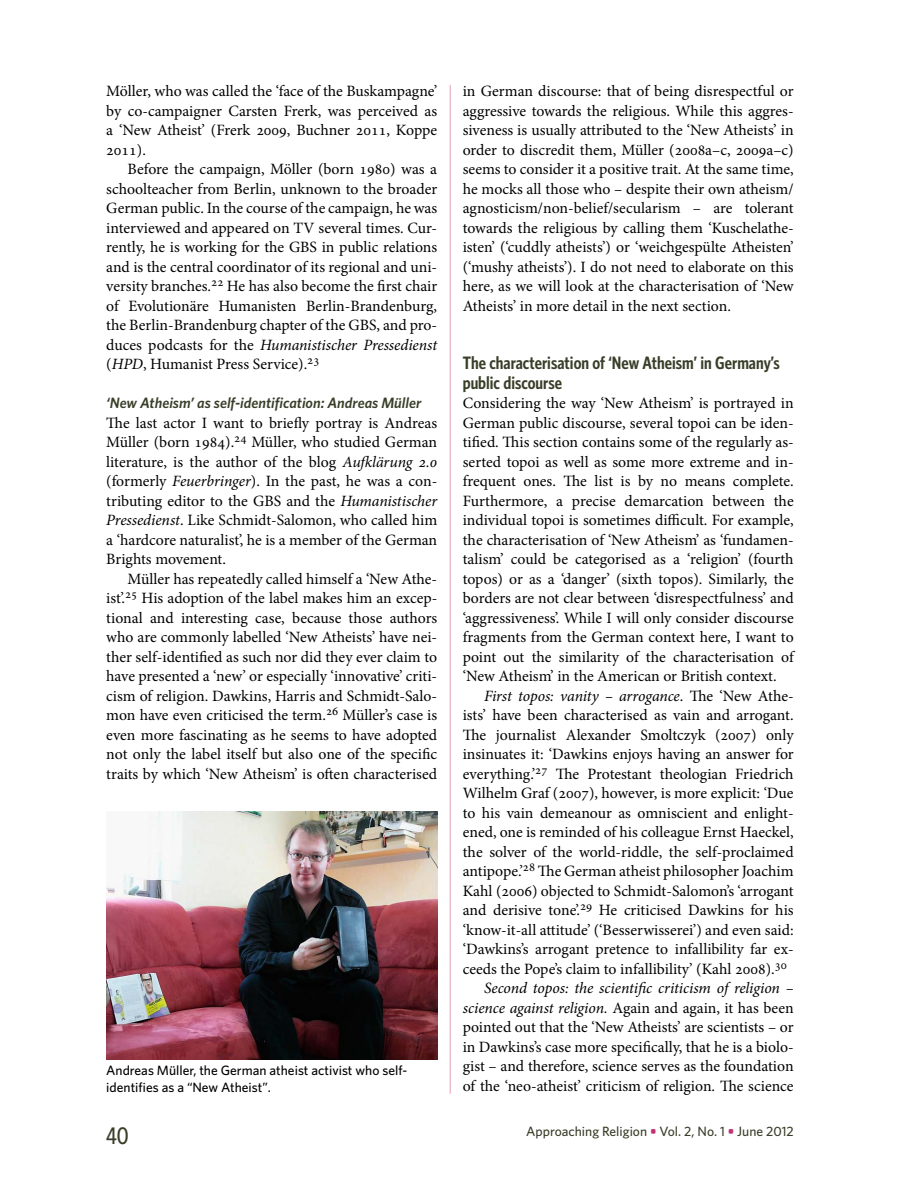
<style>
.page{position:relative;width:900px;height:1200px;background:#fff}
.page>*{position:absolute;margin:0;border:0;box-sizing:border-box;transform-origin:0 0}
.t1{font:500 24px "Whitney Condensed";color:#393e29}
.t2{font:600 18px/19.5px "Whitney Condensed";color:#393e29}
.t3{font:15.75px/19.5px "Minion Pro";color:#000;text-align:justify}
.t4{font:italic 15.75px "Minion Pro";letter-spacing:-.005em;color:#000}
.t5{font:italic 600 15px "Whitney";color:#393e29}
.t6{font:500 13.5px/16.5px "Whitney";color:#000}
.t7{font:500 13.5px "Whitney";color:#393e29}
.s1{font-style:italic}
.s2{font-style:normal}
.s3{font-weight:700;color:#c23272}
</style>
<div class="page">
<hr style="left:450px;top:85px;width:1px;height:1009px;background:#e69cba">
<img style="left:106px;top:812px;width:331px;height:248px">
<p class="t3" style="left:106px;top:82px;width:332px">Möller, who was called the ‘face of the Buskampagne’ by co-campaigner Carsten Frerk, was perceived as a ‘New Atheist’ (Frerk 2009, Buchner 2011, Koppe 2011).</p>
<p class="t3" style="left:106px;top:160px;width:332px;text-indent:21px">Before the campaign, Möller (born 1980) was a schoolteacher from Berlin, unknown to the broader German public. In the course of the campaign, he was interviewed and appeared on TV several times. Cur&shy;rently, he is working for the GBS in public relations and is the central coordinator of its regional and uni&shy;versity branches.<sup>22</sup> He has also become the first chair of Evolutionäre Humanisten Berlin-Brandenburg, the Berlin-Brandenburg chapter of the GBS, and pro&shy;duces podcasts for the <span class="s1">Humanistischer Pressedienst </span>(<span class="s1">HPD</span>, Humanist Press Service).<sup>23</sup></p>
<p class="t5" style="left:106px;top:393px;width:317px">‘New Atheism’ as self-identification: Andreas Müller</p>
<p class="t3" style="left:106px;top:413px;width:332px">The last actor I want to briefly portray is Andreas Müller (born 1984).<sup>24</sup> Müller, who studied German literature, is the author of the blog <span class="s1">Aufklärung 2.0 </span>(formerly <span class="s1">Feuerbringer</span>). In the past, he was a con&shy;tributing editor to the GBS and the <span class="s1">Humanistischer Pressedienst</span>. Like Schmidt-Salomon, who called him a ‘hardcore naturalist’, he is a member of the German Brights movement.</p>
<p class="t3" style="left:106px;top:569px;width:332px;text-indent:21px">Müller has repeatedly called himself a ‘New Athe&shy;ist’.<sup>25</sup> His adoption of the label makes him an excep&shy;tional and interesting case, because those authors who are commonly labelled ‘New Atheists’ have nei&shy;ther self-identified as such nor did they ever claim to have presented a ‘new’ or especially ‘innovative’ criti&shy;cism of religion. Dawkins, Harris and Schmidt-Salo&shy;mon have even criticised the term.<sup>26</sup> Müller’s case is even more fascinating as he seems to have adopted not only the label itself but also one of the specific traits by which ‘New Atheism’ is often characterised</p>
<p class="t6" style="left:106px;top:1062px;width:302px">Andreas Müller, the German atheist activist who self&shy;identifies as a “New Atheist”.</p>
<p class="t3" style="left:463px;top:82px;width:332px">in German discourse: that of being disrespectful or aggressive towards the religious. While this aggres&shy;siveness is usually attributed to the ‘New Atheists’ in order to discredit them, Müller (2008a–c, 2009a–c) seems to consider it a positive trait. At the same time, he mocks all those who – despite their own atheism/ agnosticism/non-belief/secularism – are tolerant towards the religious by calling them ‘Kuschelathe&shy;isten’ (‘cuddly atheists’) or ‘weichgespülte Atheisten’ (‘mushy atheists’). I do not need to elaborate on this here, as we will look at the characterisation of ‘New Atheists’ in more detail in the next section.</p>
<p class="t2" style="left:463px;top:353px;width:319px">The characterisation of ‘New Atheism’ in Germany’s public discourse</p>
<p class="t3" style="left:463px;top:394px;width:332px">Considering the way ‘New Atheism’ is portrayed in German public discourse, several topoi can be iden&shy;tified. This section contains some of the regularly as&shy;serted topoi as well as some more extreme and in&shy;frequent ones. The list is by no means complete.<br>Furthermore, a precise demarcation between the individual topoi is sometimes difficult. For example, the characterisation of ‘New Atheism’ as ‘fundamen&shy;talism’ could be categorised as a ‘religion’ (fourth topos) or as a ‘danger’ (sixth topos). Similarly, the borders are not clear between ‘disrespectfulness’ and ‘aggressiveness’. While I will only consider discourse fragments from the German context here, I want to point out the similarity of the characterisation of ‘New Atheism’ in the American or British context.</p>
<p class="t4" style="left:484px;top:685px;width:311px">First topos: vanity – arrogance<span class="s2">. The ‘New Athe-</span></p>
<p class="t3" style="left:463px;top:706px;width:332px">ists’ have been characterised as vain and arrogant.</p>
<p class="t3" style="left:463px;top:725px;width:332px">The journalist Alexander Smoltczyk (2007) only</p>
<p class="t3" style="left:463px;top:745px;width:332px">insinuates it: ‘Dawkins enjoys having an answer for</p>
<p class="t3" style="left:463px;top:764px;width:332px">everything.’<sup>27</sup> The Protestant theologian Friedrich</p>
<p class="t3" style="left:463px;top:784px;width:332px">Wilhelm Graf (2007), however, is more explicit: ‘Due</p>
<p class="t3" style="left:463px;top:803px;width:332px">to his vain demeanour as omniscient and enlight-</p>
<p class="t3" style="left:463px;top:823px;width:332px">ened, one is reminded of his colleague Ernst Haeckel,</p>
<p class="t3" style="left:463px;top:842px;width:332px">the solver of the world-riddle, the self-proclaimed</p>
<p class="t3" style="left:463px;top:862px;width:332px">antipope.’<sup>28</sup> The German atheist philosopher Joachim</p>
<p class="t3" style="left:463px;top:881px;width:332px">Kahl (2006) objected to Schmidt-Salomon’s ‘arrogant</p>
<p class="t3" style="left:463px;top:901px;width:332px">and derisive tone’.<sup>29</sup> He criticised Dawkins for his</p>
<p class="t3" style="left:463px;top:920px;width:332px">‘know-it-all attitude’ (‘Besserwisserei’) and even said:</p>
<p class="t3" style="left:463px;top:940px;width:332px">‘Dawkins’s arrogant pretence to infallibility far ex-</p>
<p class="t3" style="left:463px;top:959px;width:326px">ceeds the Pope’s claim to infallibility’ (Kahl 2008).<sup>30</sup></p>
<p class="t4" style="left:484px;top:978px;width:311px">Second topos: the scientific criticism of religion –</p>
<p class="t4" style="left:463px;top:997px;width:332px">science against religion. <span class="s2">Again and again, it has been</span></p>
<p class="t3" style="left:463px;top:1018px;width:332px">pointed out that the ‘New Atheists’ are scientists – or</p>
<p class="t3" style="left:463px;top:1037px;width:332px">in Dawkins’s case more specifically, that he is a biolo-</p>
<p class="t3" style="left:463px;top:1057px;width:332px">gist – and therefore, science serves as the foundation</p>
<p class="t3" style="left:463px;top:1076px;width:332px">of the ‘neo-atheist’ criticism of religion. The science</p>
<h1 class="t1" style="left:106px;top:1121px;width:24px">40</h1>
<p class="t7" style="left:526px;top:1122px;width:269px">Approaching Religion <span class="s3">•</span> Vol. 2, No. 1 <span class="s3">•</span> June 2012</p>
</div>
